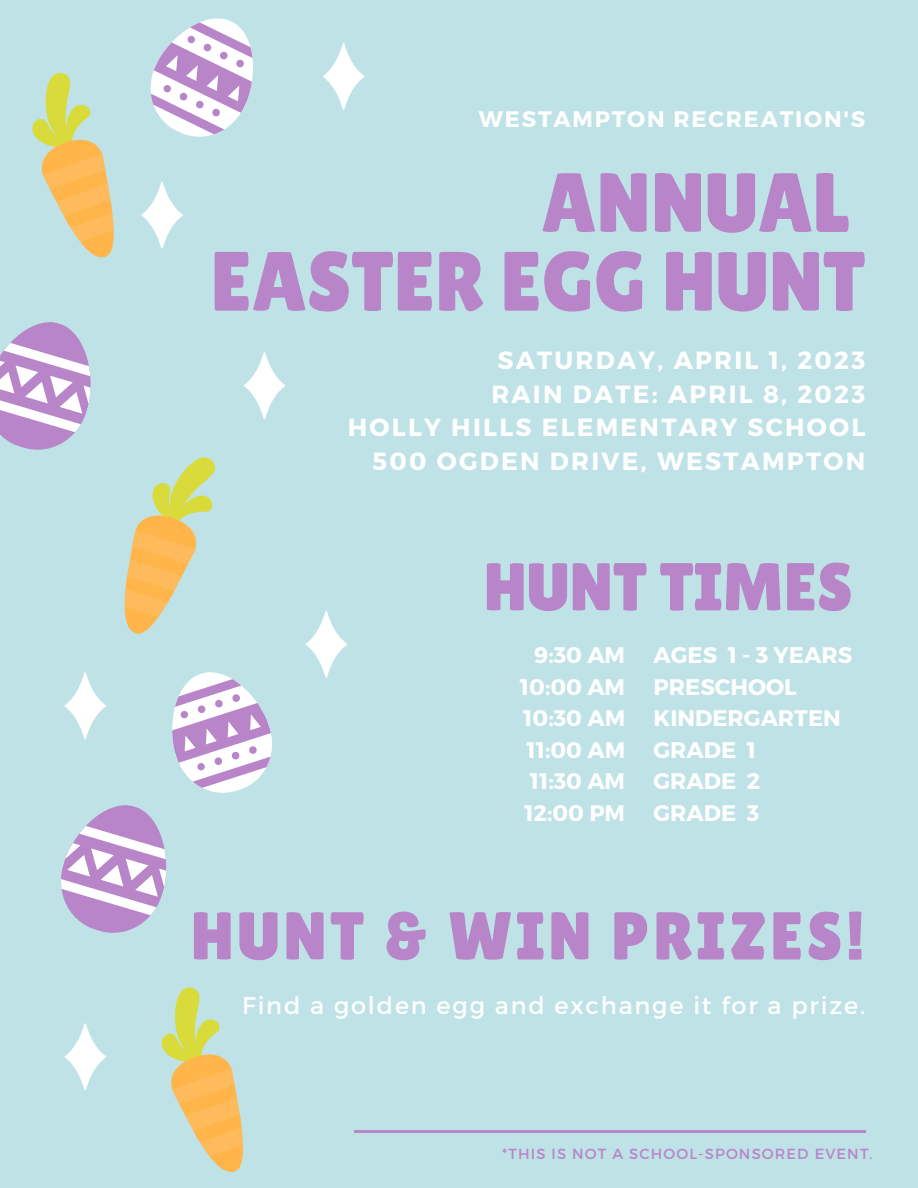
<style>
.page{position:relative;width:918px;height:1188px;background:#bee2e6}
.page>*{position:absolute;margin:0;border:0;box-sizing:border-box;transform-origin:0 0}
.t1{font:84px/78.8px "Lilita One";color:#b885c9;text-align:right}
.t2{font:67.5px "Lilita One";letter-spacing:.05em;color:#b885c9}
.t3{font:67.5px "Lilita One";color:#b885c9}
.t4{font:700 24.9px/33.8px "Montserrat";letter-spacing:.09em;color:#fff;text-align:right}
.t5{font:24px "Montserrat";letter-spacing:.075em;color:#fff}
.t6{font:700 22.5px/31.5px "Montserrat";color:#fff;text-align:right}
.t7{font:700 22.35px "Montserrat";letter-spacing:.08em;color:#fff}
.t8{font:14.7px "Montserrat";letter-spacing:.075em;color:#b885c9}
</style>
<div class="page">
<svg style="left:323px;top:43px;width:42px;height:67px"></svg>
<svg style="left:244px;top:352px;width:41px;height:67px"></svg>
<svg style="left:61px;top:672px;width:211px;height:261px"></svg>
<svg style="left:306px;top:611px;width:41px;height:67px"></svg>
<svg style="left:65px;top:1023px;width:41px;height:67px"></svg>
<svg style="left:0;top:322px;width:216px;height:312px"></svg>
<svg style="left:161px;top:987px;width:82px;height:185px"></svg>
<svg style="left:32px;top:18px;width:221px;height:240px"></svg>
<hr style="left:354px;top:1130px;width:511px;height:3px;background:#b885c9">
<p class="t7" style="left:479px;top:105px;width:388px">WESTAMPTON RECREATION'S</p>
<h1 class="t1" style="left:210px;top:163px;width:656px">ANNUAL<br>EASTER EGG HUNT</h1>
<p class="t4" style="left:348px;top:342px;width:519px">SATURDAY, APRIL 1, 2023<br>RAIN DATE: APRIL 8, 2023<br>HOLLY HILLS ELEMENTARY SCHOOL<br>500 OGDEN DRIVE, WESTAMPTON</p>
<h2 class="t3" style="left:484px;top:548px;width:371px">HUNT TIMES</h2>
<p class="t6" style="left:520px;top:638px;width:107px">9:30 AM<br>10:00 AM<br>10:30 AM<br>11:00 AM<br>11:30 AM<br>12:00 PM</p>
<p class="t6" style="left:654px;top:638px;width:200px;text-align:left">AGES 1 - 3 YEARS<br>PRESCHOOL<br>KINDERGARTEN<br>GRADE 1<br>GRADE 2<br>GRADE 3</p>
<h2 class="t2" style="left:191px;top:897px;width:676px">HUNT &amp; WIN PRIZES!</h2>
<p class="t5" style="left:242px;top:989px;width:625px">Find a golden egg and exchange it for a prize.</p>
<p class="t8" style="left:502px;top:1144px;width:372px">*THIS IS NOT A SCHOOL-SPONSORED EVENT.</p>
</div>
